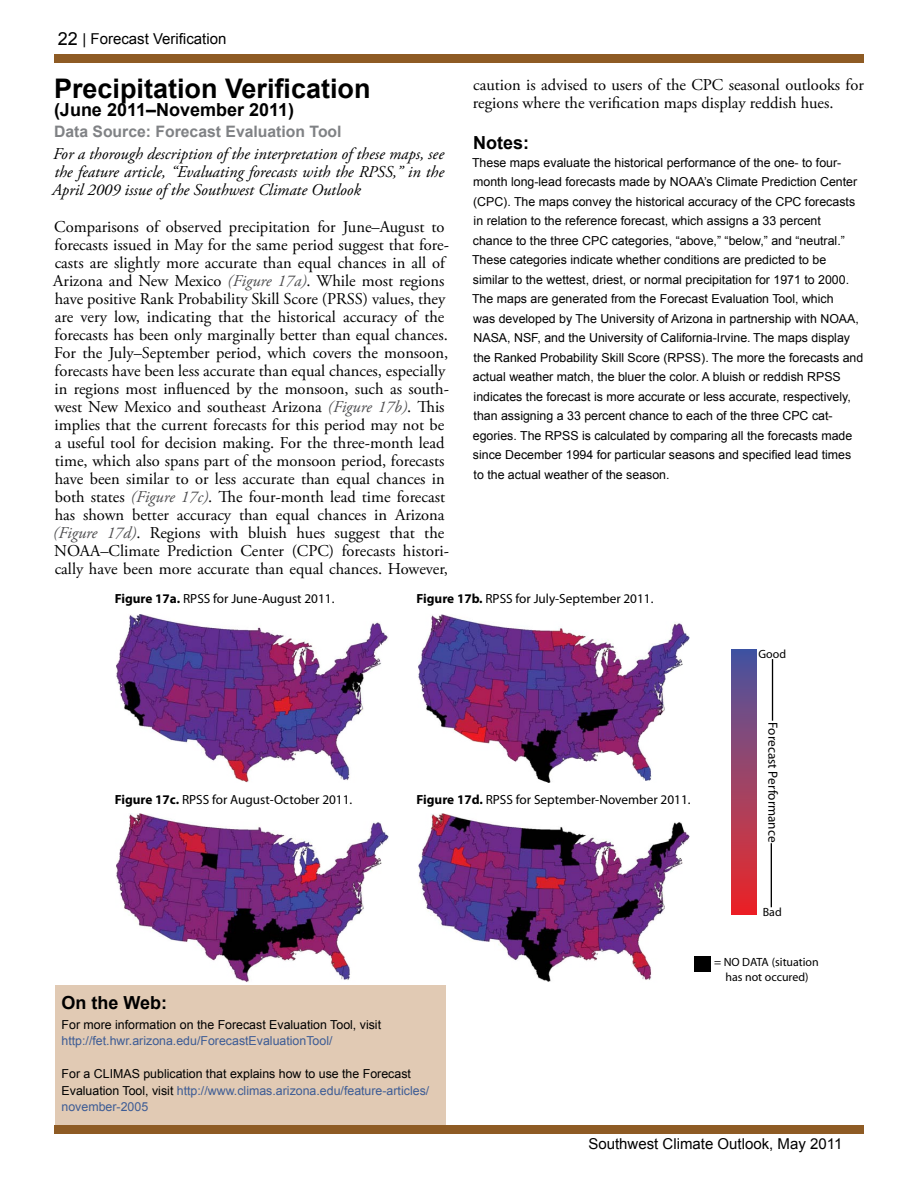
<style>
.page{position:relative;width:918px;height:1188px;background:#fff}
.page>*{position:absolute;margin:0;border:0;box-sizing:border-box;transform-origin:0 0}
.t1{font:700 27px "Arial";color:#000}
.t2{font:700 18px "Arial";color:#000}
.t3{font:16.5px/18px "Adobe Garamond Pro";color:#000}
.t4{font:italic 16.5px/18px "Adobe Garamond Pro";color:#000;text-align:justify}
.t5{font:700 15.75px "Arial";color:#808285}
.t6{font:15px "Arial";color:#000}
.t7{font:13.2px "Myriad Pro";color:#000}
.t8{font:12.3px/19.5px "Arial";color:#000}
.t9{font:12.3px "Arial";color:#3d5c95}
.t10{font:12px/14.4px "Myriad";color:#000;text-align:center}
.t11{font:12px "Myriad Pro";color:#000}
.s1{font-size:18px}
.s2{font-style:italic;color:#4d4d4f}
.s3{font-weight:700}
.s4{color:#3d5c95}
</style>
<div class="page">
<img style="left:116px;top:614px;width:272px;height:169px">
<img style="left:418px;top:614px;width:272px;height:169px">
<img style="left:116px;top:813px;width:272px;height:170px">
<img style="left:418px;top:813px;width:272px;height:169px">
<div style="left:731px;top:650px;width:25px;height:265px;background:linear-gradient(to bottom,#4958a2,#ef2827)"></div>
<hr style="left:772px;top:659px;width:1px;height:62px;background:#000">
<hr style="left:771px;top:843px;width:1px;height:64px;background:#000">
<div style="left:694px;top:956px;width:17px;height:16px;background:#000"></div>
<div style="left:55px;top:985px;width:391px;height:140px;background:#e1cab4"></div>
<div style="left:54px;top:1125px;width:810px;height:9px;background:#8e5b24"></div>
<div style="left:54px;top:54px;width:810px;height:9px;background:#8e5b24"></div>
<p class="t6" style="left:58px;top:29px;width:170px"><span class="s1">22</span> | Forecast Verification</p>
<h1 class="t1" style="left:54px;top:70px;width:318px">Precipitation Verification</h1>
<h2 class="t2" style="left:54px;top:97px;width:242px">(June 2011–November 2011)</h2>
<p class="t5" style="left:54px;top:121px;width:289px">Data Source: Forecast Evaluation Tool</p>
<h3 class="t4" style="left:52px;top:145px;width:393px">For a thorough description of the interpretation of these maps, see the feature article, “Evaluating forecasts with the RPSS,” in the April 2009 issue of the Southwest Climate Outlook</h3>
<p class="t3" style="left:53px;top:219px;width:397px">Comparisons of observed precipitation for June–August to forecasts issued in May for the same period suggest that fore&shy;casts are slightly more accurate than equal chances in all of Arizona and New Mexico <span class="s2">(Figure 17a)</span>. While most regions have positive Rank Probability Skill Score (PRSS) values, they are very low, indicating that the historical accuracy of the forecasts has been only marginally better than equal chances.<br>For the July–September period, which covers the monsoon, forecasts have been less accurate than equal chances, especially in regions most influenced by the monsoon, such as south&shy;west New Mexico and southeast Arizona <span class="s2">(Figure 17b)</span>. This implies that the current forecasts for this period may not be a useful tool for decision making. For the three-month lead time, which also spans part of the monsoon period, forecasts have been similar to or less accurate than equal chances in both states <span class="s2">(Figure 17c)</span>. The four-month lead time forecast has shown better accuracy than equal chances in Arizona <span class="s2">(Figure 17d)</span>. Regions with bluish hues suggest that the NOAA–Climate Prediction Center (CPC) forecasts histori&shy;cally have been more accurate than equal chances. However,</p>
<h3 class="t3" style="left:473px;top:76px;width:392px">caution is advised to users of the CPC seasonal outlooks for regions where the verification maps display reddish hues.</h3>
<h2 class="t2" style="left:473px;top:131px;width:57px">Notes:</h2>
<p class="t8" style="left:472px;top:153px;width:393px">These maps evaluate the historical performance of the one- to four&shy;month long-lead forecasts made by NOAA’s Climate Prediction Center (CPC). The maps convey the historical accuracy of the CPC forecasts in relation to the reference forecast, which assigns a 33 percent<br>chance to the three CPC categories, “above,” “below,” and “neutral.” These categories indicate whether conditions are predicted to be similar to the wettest, driest, or normal precipitation for 1971 to 2000.<br>The maps are generated from the Forecast Evaluation Tool, which<br>was developed by The University of Arizona in partnership with NOAA, NASA, NSF, and the University of California-Irvine. The maps display the Ranked Probability Skill Score (RPSS). The more the forecasts and actual weather match, the bluer the color. A bluish or reddish RPSS indicates the forecast is more accurate or less accurate, respectively, than assigning a 33 percent chance to each of the three CPC cat&shy;egories. The RPSS is calculated by comparing all the forecasts made since December 1994 for particular seasons and specified lead times to the actual weather of the season.</p>
<p class="t7" style="left:115px;top:590px;width:221px"><span class="s3">Figure 17a.</span> RPSS for June-August 2011.</p>
<p class="t7" style="left:417px;top:590px;width:238px"><span class="s3">Figure 17b.</span> RPSS for July-September 2011.</p>
<p class="t11" style="left:758px;top:646px;width:29px">Good</p>
<p class="t7" style="left:115px;top:791px;width:239px"><span class="s3">Figure 17c.</span> RPSS for August-October 2011.</p>
<p class="t7" style="left:417px;top:791px;width:276px"><span class="s3">Figure 17d.</span> RPSS for September-November 2011.</p>
<p class="t7" style="left:781px;top:722px;width:121px;rotate:90deg">Forecast Performance</p>
<h2 class="t2" style="left:62px;top:991px;width:107px">On the Web:</h2>
<p class="t8" style="left:62px;top:1015px;width:321px">For more information on the Forecast Evaluation Tool, visit</p>
<p class="t9" style="left:62px;top:1033px;width:273px">http://fet.hwr.arizona.edu/ForecastEvaluationTool/</p>
<p class="t8" style="left:62px;top:1066px;width:369px;line-height:16.5px">For a CLIMAS publication that explains how to use the Forecast<br>Evaluation Tool, visit <span class="s4">http://www.climas.arizona.edu/feature-articles/ november-2005</span></p>
<p class="t11" style="left:763px;top:904px;width:20px">Bad</p>
<p class="t10" style="left:714px;top:956px;width:106px">= NO DATA (situation has not occured)</p>
<p class="t6" style="left:588px;top:1134px;width:256px">Southwest Climate Outlook, May 2011</p>
</div>
